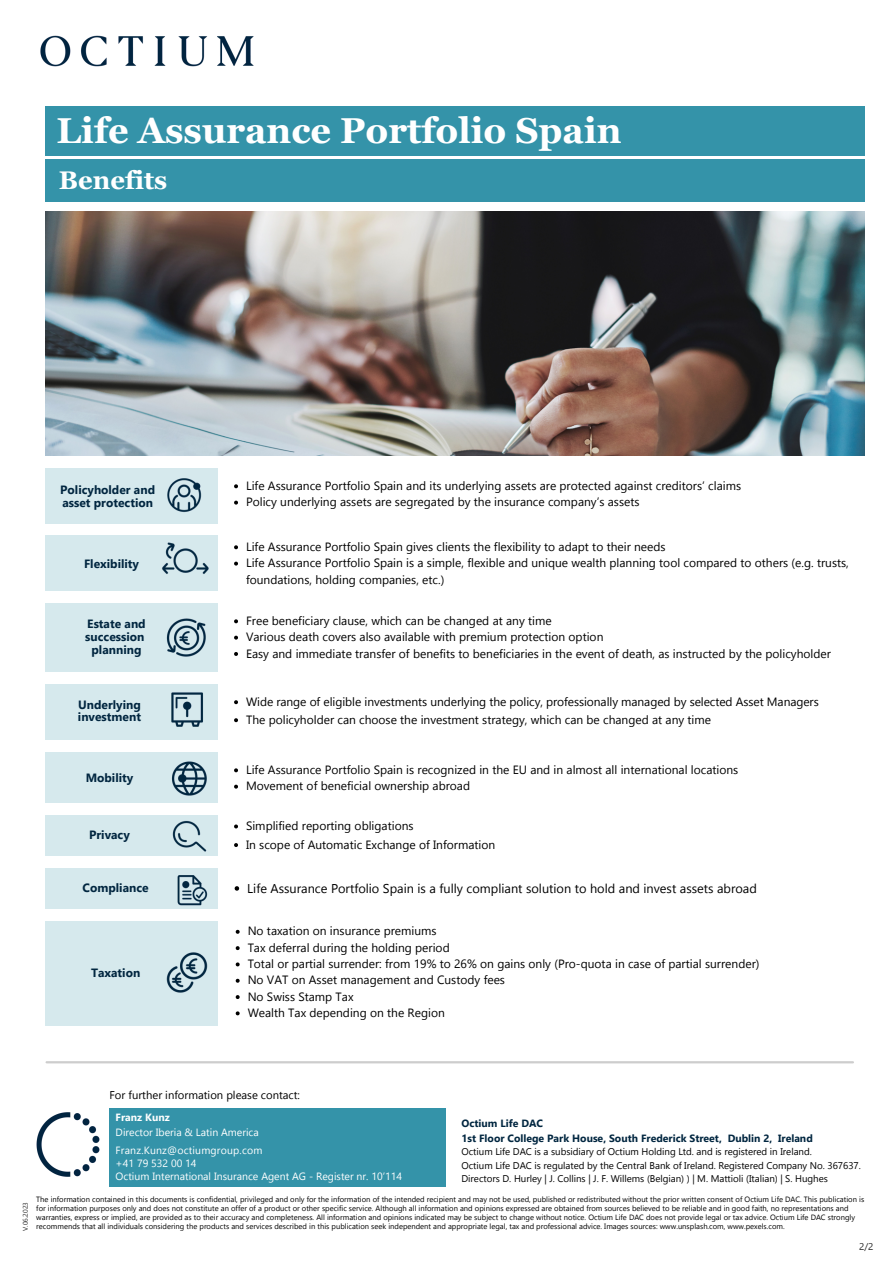
<style>
.page{position:relative;width:893px;height:1263px;background:#fff}
.page>*{position:absolute;margin:0;border:0;box-sizing:border-box;transform-origin:0 0}
.t1{font:700 36px "Georgia Pro";color:#fff}
.t2{font:700 25.5px "Georgia Pro";color:#fff}
.t3{font:12.75px "Gadugi";color:#000}
.t4{font:12px/16.4px "Gadugi";color:#000}
.t5{font:700 12px/12.9px "Gadugi";color:#012640}
.t6{font:11.25px "Gadugi";color:#000}
.t7{font:10.5px "Gadugi";color:#fff}
.t8{font:700 10.5px "Gadugi";color:#012640}
.t9{font:10.5px "Gadugi";letter-spacing:.02em;color:#fff}
.t10{font:700 10.5px "Gadugi";color:#fff}
.t11{font:9.75px/13.5px "Gadugi";letter-spacing:-.005em;color:#000}
.t12{font:9.75px "Gadugi";color:#262626}
.t13{font:7.65px/9px "Gadugi";color:#000}
.t14{font:6.75px "Gadugi";color:#262626}
</style>
<div class="page">
<img style="left:45px;top:211px;width:819px;height:244px">
<div style="left:45px;top:468px;width:173px;height:56px;background:#d6e9ed"></div>
<div style="left:45px;top:535px;width:173px;height:56px;background:#d6e9ed"></div>
<div style="left:45px;top:603px;width:173px;height:68px;background:#d6e9ed"></div>
<div style="left:45px;top:921px;width:173px;height:104px;background:#d6e9ed"></div>
<div style="left:45px;top:815px;width:173px;height:40px;background:#d6e9ed"></div>
<div style="left:45px;top:684px;width:173px;height:56px;background:#d6e9ed"></div>
<div style="left:45px;top:868px;width:173px;height:40px;background:#d6e9ed"></div>
<div style="left:45px;top:753px;width:173px;height:50px;background:#d6e9ed"></div>
<img style="left:162px;top:542px;width:47px;height:32px">
<img style="left:166px;top:618px;width:40px;height:39px">
<img style="left:166px;top:952px;width:42px;height:41px">
<img style="left:172px;top:821px;width:35px;height:31px">
<img style="left:167px;top:478px;width:35px;height:34px">
<img style="left:171px;top:692px;width:32px;height:35px">
<img style="left:168px;top:875px;width:42px;height:34px">
<div style="left:45px;top:106px;width:819px;height:50px;background:#3493a9"></div>
<div style="left:45px;top:160px;width:819px;height:42px;background:#3493a9"></div>
<hr style="left:47px;top:1061px;width:806px;height:2px;background:#cdcdcd">
<img style="left:40px;top:35px;width:214px;height:32px">
<svg style="left:234px;top:545px;width:4px;height:4px"></svg>
<svg style="left:234px;top:562px;width:4px;height:3px"></svg>
<svg style="left:236px;top:930px;width:4px;height:4px"></svg>
<svg style="left:236px;top:946px;width:4px;height:4px"></svg>
<svg style="left:236px;top:962px;width:4px;height:4px"></svg>
<svg style="left:236px;top:979px;width:4px;height:4px"></svg>
<svg style="left:236px;top:995px;width:4px;height:4px"></svg>
<svg style="left:236px;top:1011px;width:4px;height:4px"></svg>
<svg style="left:234px;top:619px;width:4px;height:4px"></svg>
<svg style="left:234px;top:636px;width:4px;height:4px"></svg>
<svg style="left:234px;top:652px;width:4px;height:4px"></svg>
<svg style="left:234px;top:824px;width:4px;height:4px"></svg>
<svg style="left:234px;top:843px;width:4px;height:4px"></svg>
<svg style="left:234px;top:484px;width:4px;height:4px"></svg>
<svg style="left:234px;top:501px;width:4px;height:4px"></svg>
<svg style="left:235px;top:886px;width:4px;height:5px"></svg>
<svg style="left:234px;top:700px;width:4px;height:4px"></svg>
<svg style="left:234px;top:718px;width:4px;height:4px"></svg>
<img style="left:36px;top:1112px;width:64px;height:65px">
<div style="left:109px;top:1108px;width:337px;height:79px;background:#3493a9"></div>
<img style="left:172px;top:761px;width:35px;height:35px">
<svg style="left:234px;top:768px;width:4px;height:4px"></svg>
<svg style="left:234px;top:785px;width:4px;height:4px"></svg>
<p class="t1" style="left:57px;top:110px;width:566px">Life Assurance Portfolio Spain</p>
<p class="t2" style="left:59px;top:166px;width:110px">Benefits</p>
<p class="t5" style="left:60px;top:482px;width:96px">Policyholder and asset protection</p>
<p class="t5" style="left:84px;top:556px;width:56px">Flexibility</p>
<p class="t5" style="left:85px;top:617px;width:62px">Estate and succession</p>
<p class="t5" style="left:91px;top:643px;width:51px">planning</p>
<p class="t5" style="left:78px;top:698px;width:65px;line-height:12.4px">Underlying investment</p>
<p class="t5" style="left:86px;top:771px;width:49px">Mobility</p>
<p class="t5" style="left:89px;top:827px;width:42px">Privacy</p>
<p class="t4" style="left:246px;top:477px;width:496px">Life Assurance Portfolio Spain and its underlying assets are protected against creditors’ claims</p>
<p class="t4" style="left:246px;top:493px;width:395px">Policy underlying assets are segregated by the insurance company’s assets</p>
<p class="t4" style="left:246px;top:538px;width:421px">Life Assurance Portfolio Spain gives clients the flexibility to adapt to their needs</p>
<p class="t4" style="left:246px;top:554px;width:604px">Life Assurance Portfolio Spain is a simple, flexible and unique wealth planning tool compared to others (e.g. trusts, foundations, holding companies, etc.)</p>
<p class="t4" style="left:246px;top:612px;width:307px">Free beneficiary clause, which can be changed at any time</p>
<p class="t4" style="left:246px;top:628px;width:359px">Various death covers also available with premium protection option</p>
<p class="t4" style="left:246px;top:644px;width:586px">Easy and immediate transfer of benefits to beneficiaries in the event of death, as instructed by the policyholder</p>
<p class="t4" style="left:246px;top:693px;width:574px">Wide range of eligible investments underlying the policy, professionally managed by selected Asset Managers</p>
<p class="t4" style="left:246px;top:711px;width:466px">The policyholder can choose the investment strategy, which can be changed at any time</p>
<p class="t4" style="left:246px;top:761px;width:494px">Life Assurance Portfolio Spain is recognized in the EU and in almost all international locations</p>
<p class="t4" style="left:246px;top:777px;width:226px">Movement of beneficial ownership abroad</p>
<p class="t4" style="left:246px;top:817px;width:169px">Simplified reporting obligations</p>
<p class="t4" style="left:246px;top:835px;width:251px">In scope of Automatic Exchange of Information</p>
<p class="t5" style="left:83px;top:881px;width:68px">Compliance</p>
<p class="t3" style="left:247px;top:879px;width:511px">Life Assurance Portfolio Spain is a fully compliant solution to hold and invest assets abroad</p>
<p class="t5" style="left:91px;top:965px;width:51px">Taxation</p>
<p class="t4" style="left:248px;top:922px;width:190px">No taxation on insurance premiums</p>
<p class="t4" style="left:248px;top:938px;width:203px">Tax deferral during the holding period</p>
<p class="t4" style="left:248px;top:955px;width:513px">Total or partial surrender: from 19% to 26% on gains only (Pro-quota in case of partial surrender)</p>
<p class="t4" style="left:248px;top:971px;width:259px">No VAT on Asset management and Custody fees</p>
<p class="t4" style="left:248px;top:987px;width:107px">No Swiss Stamp Tax</p>
<p class="t4" style="left:248px;top:1004px;width:199px">Wealth Tax depending on the Region</p>
<p class="t14" style="left:21px;top:1231px;width:30px;rotate:-90deg">V.06.2023</p>
<p class="t6" style="left:109px;top:1087px;width:192px">For further information please contact:</p>
<p class="t10" style="left:116px;top:1110px;width:56px">Franz Kunz</p>
<p class="t7" style="left:116px;top:1124px;width:145px">Director Iberia &amp; Latin America</p>
<p class="t9" style="left:116px;top:1143px;width:148px">Franz.Kunz@octiumgroup.com</p>
<p class="t7" style="left:116px;top:1155px;width:82px">+41 79 532 00 14</p>
<p class="t7" style="left:116px;top:1168px;width:288px">Octium International Insurance Agent AG - Register nr. 10’114</p>
<p class="t13" style="left:36px;top:1194px;width:829px">The information contained in this documents is confidential, privileged and only for the information of the intended recipient and may not be used, published or redistributed without the prior written consent of Octium Life DAC. This publication is for information purposes only and does not constitute an offer of a product or other specific service. Although all information and opinions expressed are obtained from sources believed to be reliable and in good faith, no representations and warranties, express or implied, are provided as to their accuracy and completeness. All information and opinions indicated may be subject to change without notice. Octium Life DAC does not provide legal or tax advice. Octium Life DAC strongly recommends that all individuals considering the products and services described in this publication seek independent and appropriate legal, tax and professional advice. Images sources: www.unsplash.com, www.pexels.com.</p>
<p class="t8" style="left:461px;top:1116px;width:83px">Octium Life DAC</p>
<p class="t8" style="left:461px;top:1130px;width:353px">1st Floor College Park House, South Frederick Street, Dublin 2, Ireland</p>
<p class="t11" style="left:461px;top:1144px;width:352px">Octium Life DAC is a subsidiary of Octium Holding Ltd. and is registered in Ireland.</p>
<p class="t11" style="left:461px;top:1158px;width:401px">Octium Life DAC is regulated by the Central Bank of Ireland. Registered Company No. 367637.<br>Directors D. Hurley | J. Collins | J. F. Willems (Belgian) ) | M. Mattioli (Italian) | S. Hughes</p>
<p class="t12" style="left:859px;top:1239px;width:16px">2/2</p>
</div>
